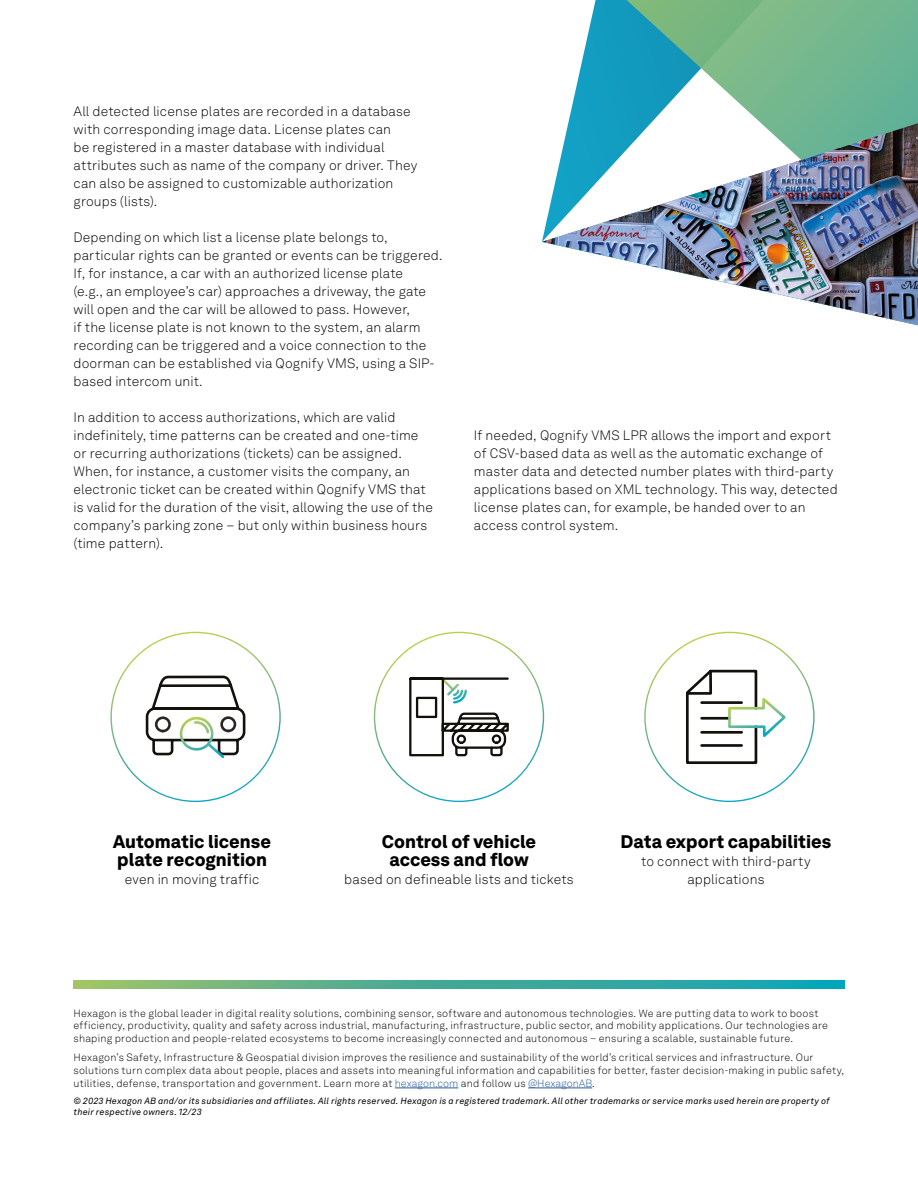
<style>
.page{position:relative;width:918px;height:1188px;background:#fff}
.page>*{position:absolute;margin:0;border:0;box-sizing:border-box;transform-origin:0 0}
.t1{font:900 18px/18px "Hexagon Akkurat";color:#000}
.t2{font:300 13.5px/18px "Hexagon Akkurat";letter-spacing:.01em;color:#000}
.t3{font:300 10.5px/12.6px "Hexagon Akkurat";letter-spacing:.02em;color:#000}
.t4{font:italic 9px/10.8px "Hexagon Akkurat";letter-spacing:.025em;color:#000}
.s1{color:#275b9b}
</style>
<div class="page">
<hr style="left:395px;top:1088px;width:63px;height:1px;background:#275b9b">
<hr style="left:528px;top:1088px;width:64px;height:1px;background:#275b9b">
<svg style="left:74px;top:981px;width:770px;height:7px;background:#4bae94"></svg>
<svg style="left:110px;top:632px;width:171px;height:170px"></svg>
<svg style="left:374px;top:632px;width:170px;height:170px"></svg>
<svg style="left:644px;top:632px;width:171px;height:170px"></svg>
<svg style="left:568px;top:0;width:350px;height:326px;background:#6eb9a7"></svg>
<img style="left:542px;top:123px;width:376px;height:202px">
<p class="t2" style="left:74px;top:102px;width:345px">All detected license plates are recorded in a database with corresponding image data. License plates can<br>be registered in a master database with individual attributes such as name of the company or driver. They can also be assigned to customizable authorization groups (lists).</p>
<p class="t2" style="left:74px;top:228px;width:371px">Depending on which list a license plate belongs to, particular rights can be granted or events can be triggered.<br>If, for instance, a car with an authorized license plate<br>(e.g., an employee’s car) approaches a driveway, the gate will open and the car will be allowed to pass. However,<br>if the license plate is not known to the system, an alarm recording can be triggered and a voice connection to the doorman can be established via Qognify VMS, using a SIP&shy;based intercom unit.</p>
<p class="t2" style="left:74px;top:408px;width:361px">In addition to access authorizations, which are valid indefinitely, time patterns can be created and one-time or recurring authorizations (tickets) can be assigned.<br>When, for instance, a customer visits the company, an electronic ticket can be created within Qognify VMS that is valid for the duration of the visit, allowing the use of the company’s parking zone – but only within business hours (time pattern).</p>
<p class="t2" style="left:474px;top:426px;width:365px">If needed, Qognify VMS LPR allows the import and export of CSV-based data as well as the automatic exchange of master data and detected number plates with third-party applications based on XML technology. This way, detected license plates can, for example, be handed over to an access control system.</p>
<h1 class="t1" style="left:113px;top:831px;width:159px">Automatic license plate recognition</h1>
<p class="t2" style="left:125px;top:869px;width:136px">even in moving traffic</p>
<h1 class="t1" style="left:382px;top:831px;width:156px;text-align:center">Control of vehicle access and flow</h1>
<p class="t2" style="left:344px;top:869px;width:231px">based on defineable lists and tickets</p>
<h1 class="t1" style="left:621px;top:831px;width:212px">Data export capabilities</h1>
<p class="t2" style="left:641px;top:851px;width:171px;text-align:center">to connect with third-party applications</p>
<p class="t3" style="left:74px;top:1007px;width:756px">Hexagon is the global leader in digital reality solutions, combining sensor, software and autonomous technologies. We are putting data to work to boost efficiency, productivity, quality and safety across industrial, manufacturing, infrastructure, public sector, and mobility applications. Our technologies are shaping production and people-related ecosystems to become increasingly connected and autonomous – ensuring a scalable, sustainable future.</p>
<p class="t3" style="left:74px;top:1051px;width:772px">Hexagon’s Safety, Infrastructure &amp; Geospatial division improves the resilience and sustainability of the world’s critical services and infrastructure. Our solutions turn complex data about people, places and assets into meaningful information and capabilities for better, faster decision-making in public safety, utilities, defense, transportation and government. Learn more at <span class="s1">hexagon.com</span> and follow us <span class="s1">@HexagonAB</span>.</p>
<p class="t4" style="left:74px;top:1095px;width:758px">© 2023 Hexagon AB and/or its subsidiaries and affiliates. All rights reserved. Hexagon is a registered trademark. All other trademarks or service marks used herein are property of their respective owners. 12/23</p>
</div>
